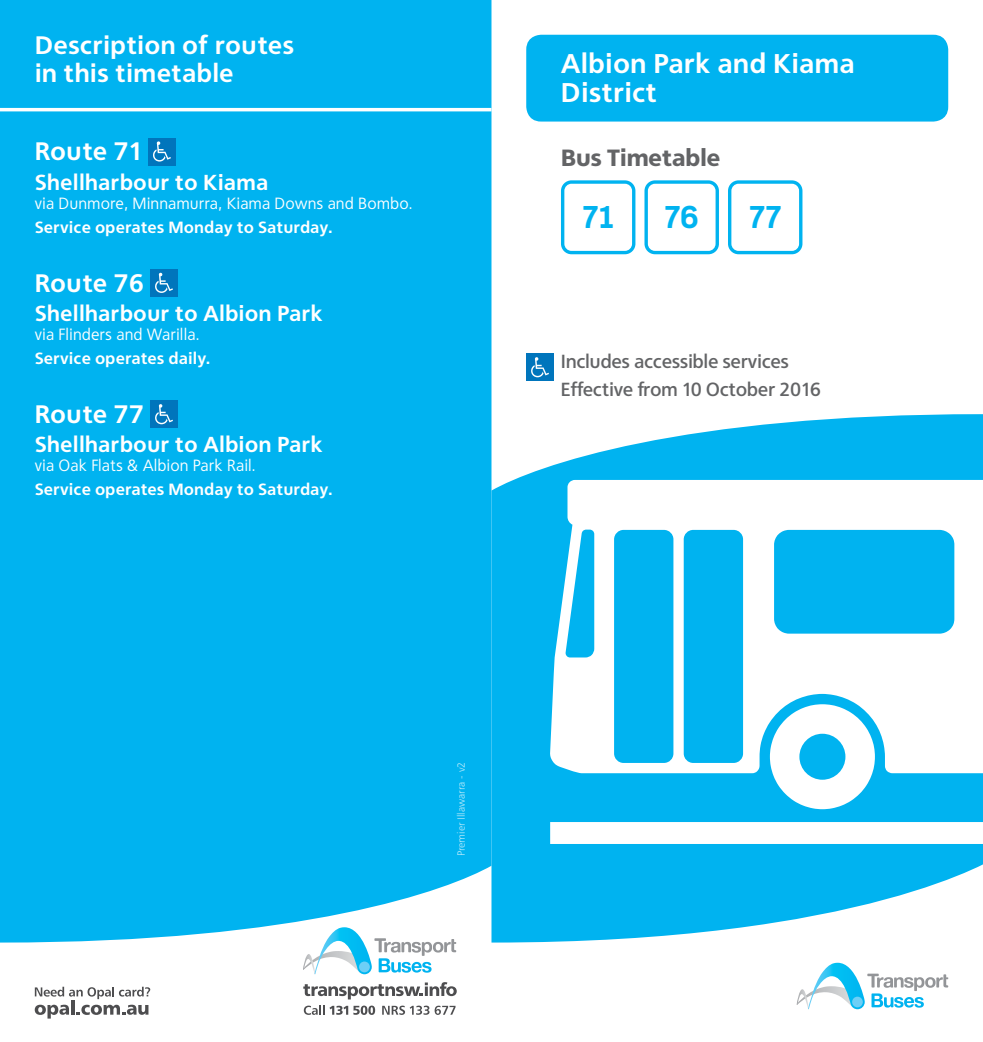
<style>
.page{position:relative;width:983px;height:1042px;background:#fff}
.page>*{position:absolute;margin:0;border:0;box-sizing:border-box;transform-origin:0 0}
.t1{font:700 30.1px "Frank";color:#00b3f0}
.t2{font:500 26.25px/29.8px "Trans Text";color:#fff}
.t3{font:500 24.5px/28px "Trans Text";color:#fff}
.t4{font:700 22.75px "Trans Text";color:#636466}
.t5{font:500 21px "Trans Text";color:#fff}
.t6{font:18.38px/28px "Trans Text";letter-spacing:-.025em;color:#636466}
.t7{font:300 15.75px "Trans Text";color:#fff}
.t8{font:500 15.75px "Trans Text";color:#fff}
.t9{font:300 10.5px "Trans Text Lt";color:#bfecfb}
</style>
<div class="page">
<svg style="left:491px;top:414px;width:491px;height:528px;fill:#00b3f0"></svg>
<div style="left:0;top:0;width:491px;height:942px;background:#00b3f0"></div>
<svg style="left:550px;top:480px;width:432px;height:364px"></svg>
<hr style="left:0;top:108px;width:491px;height:3px;background:#fff">
<div style="left:526px;top:35px;width:421px;height:87px;background:#00b3f0;border-radius:15px"></div>
<div style="left:526px;top:353px;width:27px;height:28px;background:#0075bc"></div>
<svg style="left:531px;top:357px;width:18px;height:20px"></svg>
<div style="left:148px;top:138px;width:28px;height:27px;background:#0075bc"></div>
<svg style="left:153px;top:141px;width:18px;height:21px"></svg>
<div style="left:150px;top:269px;width:28px;height:28px;background:#0075bc"></div>
<svg style="left:155px;top:273px;width:18px;height:20px"></svg>
<div style="left:150px;top:400px;width:28px;height:28px;background:#0075bc"></div>
<svg style="left:155px;top:404px;width:18px;height:20px"></svg>
<svg style="left:728px;top:180px;width:74px;height:74px"></svg>
<svg style="left:644px;top:180px;width:74px;height:74px"></svg>
<svg style="left:561px;top:180px;width:74px;height:74px"></svg>
<svg style="left:796px;top:963px;width:151px;height:46px"></svg>
<svg style="left:35px;top:986px;width:115px;height:32px"></svg>
<svg style="left:303px;top:982px;width:153px;height:17px"></svg>
<svg style="left:304px;top:1005px;width:71px;height:10px"></svg>
<svg style="left:382px;top:1005px;width:73px;height:10px"></svg>
<svg style="left:303px;top:927px;width:153px;height:47px"></svg>
<h3 class="t3" style="left:35px;top:31px;width:261px">Description of routes in this timetable</h3>
<h2 class="t2" style="left:561px;top:48px;width:295px">Albion Park and Kiama<br>District</h2>
<h3 class="t3" style="left:35px;top:137px;width:109px">Route 71</h3>
<h3 class="t4" style="left:561px;top:143px;width:160px">Bus Timetable</h3>
<h3 class="t5" style="left:35px;top:169px;width:235px">Shellharbour to Kiama</h3>
<p class="t7" style="left:35px;top:193px;width:379px">via Dunmore, Minnamurra, Kiama Downs and Bombo.</p>
<p class="t8" style="left:35px;top:217px;width:299px">Service operates Monday to Saturday.</p>
<h3 class="t3" style="left:35px;top:269px;width:111px">Route 76</h3>
<h3 class="t5" style="left:35px;top:300px;width:290px">Shellharbour to Albion Park</h3>
<p class="t7" style="left:35px;top:325px;width:166px">via Flinders and Warilla.</p>
<p class="t8" style="left:35px;top:348px;width:177px">Service operates daily.</p>
<h3 class="t3" style="left:35px;top:400px;width:111px">Route 77</h3>
<h3 class="t5" style="left:35px;top:432px;width:290px">Shellharbour to Albion Park</h3>
<p class="t7" style="left:35px;top:456px;width:222px">via Oak Flats &amp; Albion Park Rail.</p>
<p class="t8" style="left:35px;top:480px;width:299px">Service operates Monday to Saturday.</p>
<h1 class="t1" style="left:582px;top:199px;width:34px">71</h1>
<h1 class="t1" style="left:664px;top:199px;width:36px">76</h1>
<h1 class="t1" style="left:748px;top:199px;width:34px">77</h1>
<p class="t6" style="left:561px;top:347px;width:261px">Includes accessible services<br>Effective from 10 October 2016</p>
<p class="t9" style="left:454px;top:856px;width:96px;rotate:-90deg">Premier Illawarra - v2</p>
</div>
